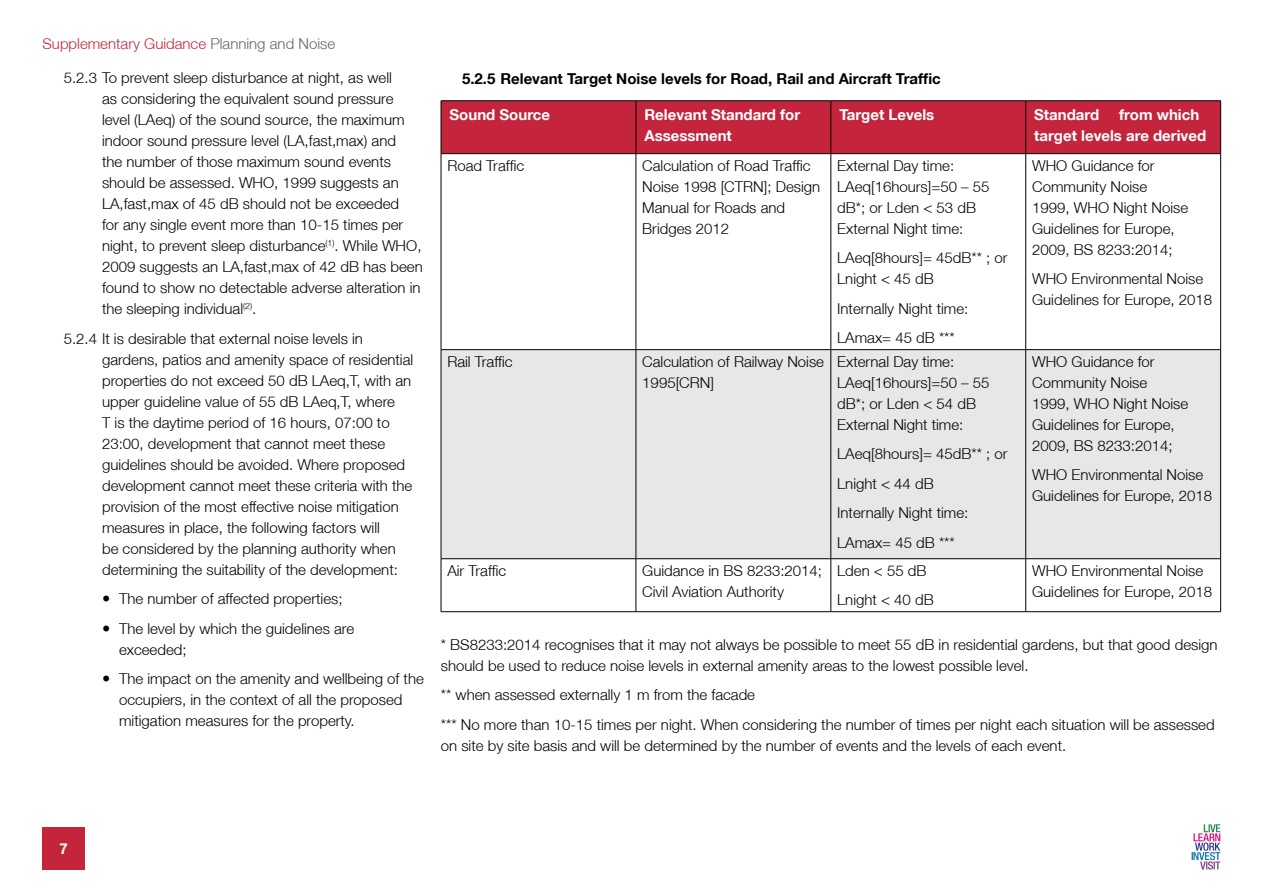
<style>
.page{position:relative;width:1263px;height:893px;background:#fff}
.page>*{position:absolute;margin:0;border:0;box-sizing:border-box;transform-origin:0 0}
.Body_Text{font:300 15px/21px "Helvetica Neue LT";color:#000}
.Numbered_List_Level_2{font:300 15px/21px "Helvetica Neue LT";color:#000}
.Bullets_Level_3{font:300 15px/21px "Helvetica Neue LT";color:#000}
.Body_Text-2{font:700 15px/21px "Helvetica Neue LT";color:#fff}
.Numbered_List_Level_2-2{font:700 15px "Helvetica Neue LT";color:#000}
.t1{font:300 15px "Helvetica Neue LT";color:#c4253c}
.s1{color:#636466}
</style>
<div class="page">
<svg style="left:1191px;top:824px;width:29px;height:46px"></svg>
<div style="left:43px;top:827px;width:42px;height:43px;background:#c4253c"></div>
<div style="left:442px;top:102px;width:778px;height:51px;background:#c4253c"></div>
<svg style="left:442px;top:154px;width:778px;height:457px"></svg>
<div style="left:442px;top:350px;width:778px;height:208px;background:#e6e7e8"></div>
<hr style="left:441px;top:101px;width:195px;height:1px;background:#000">
<hr style="left:441px;top:101px;width:1px;height:52px;background:#000">
<hr style="left:636px;top:101px;width:195px;height:1px;background:#000">
<hr style="left:636px;top:101px;width:1px;height:52px;background:#000">
<hr style="left:831px;top:101px;width:195px;height:1px;background:#000">
<hr style="left:830px;top:101px;width:1px;height:52px;background:#000">
<hr style="left:1026px;top:101px;width:195px;height:1px;background:#000">
<hr style="left:1025px;top:101px;width:1px;height:52px;background:#000">
<hr style="left:1220px;top:101px;width:1px;height:52px;background:#000">
<hr style="left:441px;top:153px;width:195px;height:1px;background:#000">
<hr style="left:441px;top:154px;width:1px;height:195px;background:#000">
<hr style="left:636px;top:153px;width:195px;height:1px;background:#000">
<hr style="left:636px;top:154px;width:1px;height:195px;background:#000">
<hr style="left:831px;top:153px;width:195px;height:1px;background:#000">
<hr style="left:830px;top:154px;width:1px;height:195px;background:#000">
<hr style="left:1026px;top:153px;width:195px;height:1px;background:#000">
<hr style="left:1025px;top:154px;width:1px;height:195px;background:#000">
<hr style="left:1220px;top:154px;width:1px;height:195px;background:#000">
<hr style="left:441px;top:349px;width:195px;height:1px;background:#000">
<hr style="left:441px;top:350px;width:1px;height:208px;background:#000">
<hr style="left:636px;top:349px;width:195px;height:1px;background:#000">
<hr style="left:636px;top:350px;width:1px;height:208px;background:#000">
<hr style="left:831px;top:349px;width:195px;height:1px;background:#000">
<hr style="left:830px;top:350px;width:1px;height:208px;background:#000">
<hr style="left:1026px;top:349px;width:195px;height:1px;background:#000">
<hr style="left:1025px;top:350px;width:1px;height:208px;background:#000">
<hr style="left:1220px;top:350px;width:1px;height:208px;background:#000">
<hr style="left:441px;top:558px;width:195px;height:1px;background:#000">
<hr style="left:441px;top:559px;width:1px;height:52px;background:#000">
<hr style="left:636px;top:558px;width:195px;height:1px;background:#000">
<hr style="left:636px;top:559px;width:1px;height:52px;background:#000">
<hr style="left:831px;top:558px;width:195px;height:1px;background:#000">
<hr style="left:830px;top:559px;width:1px;height:52px;background:#000">
<hr style="left:1026px;top:558px;width:195px;height:1px;background:#000">
<hr style="left:1025px;top:559px;width:1px;height:52px;background:#000">
<hr style="left:1220px;top:559px;width:1px;height:52px;background:#000">
<hr style="left:441px;top:611px;width:195px;height:1px;background:#000">
<hr style="left:636px;top:611px;width:195px;height:1px;background:#000">
<hr style="left:831px;top:611px;width:195px;height:1px;background:#000">
<hr style="left:1026px;top:611px;width:195px;height:1px;background:#000">
<p class="t1" style="left:43px;top:34px;width:294px">Supplementary Guidance <span class="s1">Planning and Noise</span></p>
<p class="Numbered_List_Level_2" style="left:102px;top:67px;width:322px;text-indent:-38px">5.2.3 To prevent sleep disturbance at night, as well<br>as considering the equivalent sound pressure level (LAeq) of the sound source, the maximum indoor sound pressure level (LA,fast,max) and<br>the number of those maximum sound events should be assessed. WHO, 1999 suggests an LA,fast,max of 45 dB should not be exceeded<br>for any single event more than 10-15 times per night, to prevent sleep disturbance<sup>(1)</sup>. While WHO, 2009 suggests an LA,fast,max of 42 dB has been found to show no detectable adverse alteration in the sleeping individual<sup>(2)</sup>.</p>
<p class="Numbered_List_Level_2" style="left:102px;top:327px;width:313px;text-indent:-38px">5.2.4 It is desirable that external noise levels in gardens, patios and amenity space of residential properties do not exceed 50 dB LAeq,T, with an upper guideline value of 55 dB LAeq,T, where<br>T is the daytime period of 16 hours, 07:00 to 23:00, development that cannot meet these guidelines should be avoided. Where proposed development cannot meet these criteria with the provision of the most effective noise mitigation measures in place, the following factors will<br>be considered by the planning authority when determining the suitability of the development:</p>
<p class="Bullets_Level_3" style="left:119px;top:588px;width:225px">The number of affected properties;</p>
<p class="Bullets_Level_3" style="left:119px;top:617px;width:237px">The level by which the guidelines are exceeded;</p>
<p class="Bullets_Level_3" style="left:119px;top:668px;width:306px">The impact on the amenity and wellbeing of the occupiers, in the context of all the proposed mitigation measures for the property.</p>
<p class="Numbered_List_Level_2-2" style="left:462px;top:69px;width:480px">5.2.5 Relevant Target Noise levels for Road, Rail and Aircraft Traffic</p>
<p class="Body_Text-2" style="left:449px;top:104px;width:102px">Sound Source</p>
<p class="Body_Text-2" style="left:644px;top:104px;width:157px">Relevant Standard for<br>Assessment</p>
<p class="Body_Text-2" style="left:839px;top:104px;width:97px">Target Levels</p>
<p class="Body_Text-2" style="left:1034px;top:104px;width:67px">Standard</p>
<p class="Body_Text-2" style="left:1034px;top:104px;width:173px;text-indent:85px">from which target levels are derived</p>
<p class="Body_Text" style="left:447px;top:155px;width:78px">Road Traffic</p>
<p class="Body_Text" style="left:642px;top:155px;width:179px">Calculation of Road Traffic<br>Noise 1998 [CTRN]; Design<br>Manual for Roads and<br>Bridges 2012</p>
<p class="Body_Text" style="left:837px;top:155px;width:154px">External Day time:<br>LAeq[16hours]=50 – 55 dB*; or Lden &lt; 53 dB<br>External Night time:</p>
<p class="Body_Text" style="left:837px;top:247px;width:172px">LAeq[8hours]= 45dB** ; or<br>Lnight &lt; 45 dB</p>
<p class="Body_Text" style="left:837px;top:298px;width:133px">Internally Night time:</p>
<p class="Body_Text" style="left:837px;top:327px;width:119px">LAmax= 45 dB ***</p>
<p class="Body_Text" style="left:447px;top:351px;width:67px">Rail Traffic</p>
<p class="Body_Text" style="left:642px;top:351px;width:183px">Calculation of Railway Noise<br>1995[CRN]</p>
<p class="Body_Text" style="left:837px;top:351px;width:154px">External Day time:<br>LAeq[16hours]=50 – 55 dB*; or Lden &lt; 54 dB<br>External Night time:</p>
<p class="Body_Text" style="left:837px;top:443px;width:172px">LAeq[8hours]= 45dB** ; or</p>
<p class="Body_Text" style="left:837px;top:473px;width:98px">Lnight &lt; 44 dB</p>
<p class="Body_Text" style="left:837px;top:502px;width:133px">Internally Night time:</p>
<p class="Body_Text" style="left:837px;top:532px;width:119px">LAmax= 45 dB ***</p>
<p class="Body_Text" style="left:1032px;top:155px;width:158px">WHO Guidance for<br>Community Noise<br>1999, WHO Night Noise<br>Guidelines for Europe,<br>2009, BS 8233:2014;</p>
<p class="Body_Text" style="left:1032px;top:268px;width:182px">WHO Environmental Noise<br>Guidelines for Europe, 2018</p>
<p class="Body_Text" style="left:1032px;top:351px;width:158px">WHO Guidance for<br>Community Noise<br>1999, WHO Night Noise<br>Guidelines for Europe,<br>2009, BS 8233:2014;</p>
<p class="Body_Text" style="left:1032px;top:464px;width:182px">WHO Environmental Noise<br>Guidelines for Europe, 2018</p>
<p class="Body_Text" style="left:1032px;top:560px;width:182px">WHO Environmental Noise<br>Guidelines for Europe, 2018</p>
<p class="Body_Text" style="left:441px;top:634px;width:778px">* BS8233:2014 recognises that it may not always be possible to meet 55 dB in residential gardens, but that good design should be used to reduce noise levels in external amenity areas to the lowest possible level.</p>
<p class="Body_Text" style="left:441px;top:684px;width:316px">** when assessed externally 1 m from the facade</p>
<p class="Body_Text" style="left:441px;top:714px;width:775px">*** No more than 10-15 times per night. When considering the number of times per night each situation will be assessed on site by site basis and will be determined by the number of events and the levels of each event.</p>
<p class="Body_Text" style="left:447px;top:560px;width:60px">Air Traffic</p>
<p class="Body_Text" style="left:642px;top:560px;width:181px">Guidance in BS 8233:2014;<br>Civil Aviation Authority</p>
<p class="Body_Text" style="left:837px;top:560px;width:91px">Lden &lt; 55 dB</p>
<p class="Body_Text" style="left:837px;top:589px;width:98px">Lnight &lt; 40 dB</p>
<p class="Body_Text-2" style="left:60px;top:837px;width:10px">7</p>
</div>
